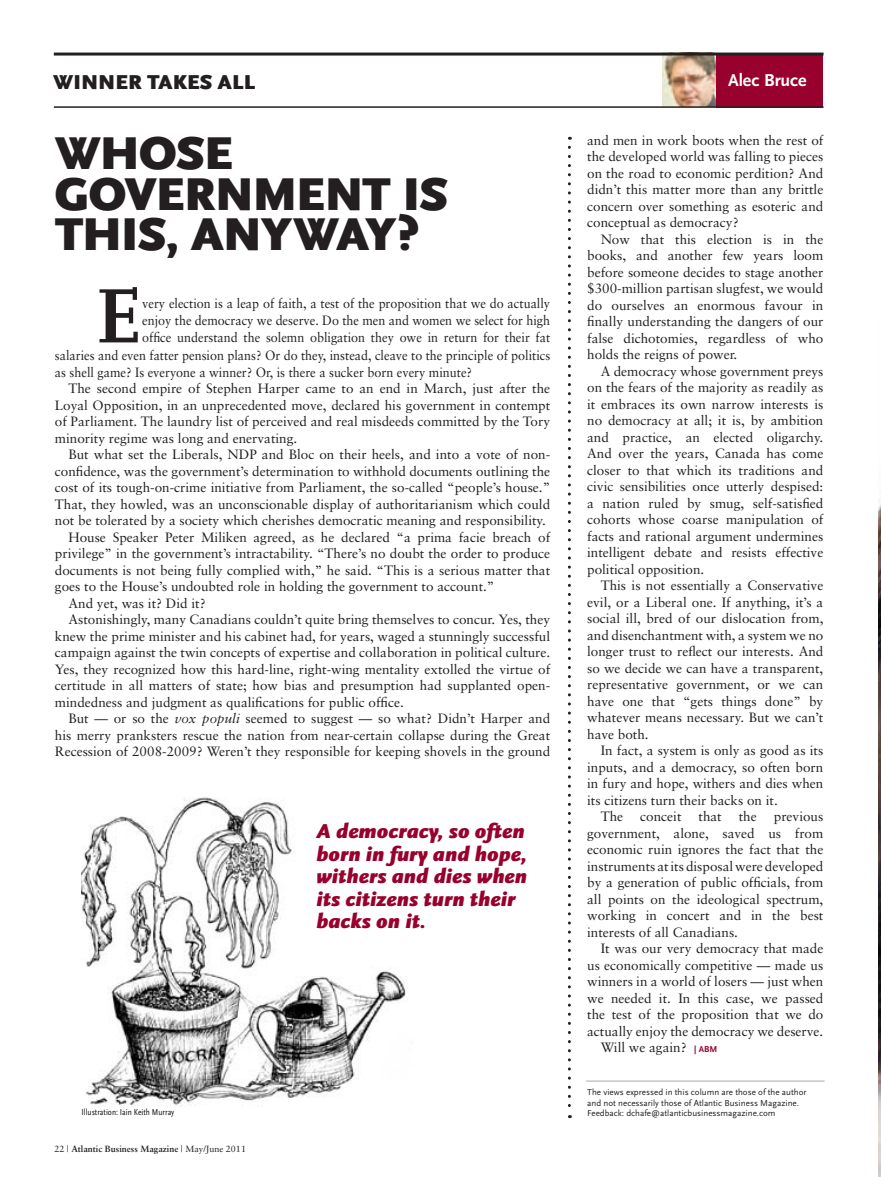
<style>
.page{position:relative;width:881px;height:1177px;background:#fff}
.page>*{position:absolute;margin:0;border:0;box-sizing:border-box;transform-origin:0 0}
.t1{font:700 80.4px "Scala Caps";color:#231f20}
.t2{font:900 48px/40.5px "Scala Sans";letter-spacing:-.025em;color:#231f20}
.t3{font:italic 900 21px/22.5px "Scala Sans";color:#98012d}
.t4{font:900 21px "Scala Sans";color:#231f20}
.t5{font:18px "Scala Sans Bold LF";letter-spacing:-.005em;color:#fff}
.t6{font:13.5px/16.5px "Sabon";color:#231f20;text-align:justify}
.t7{font:13.5px "Sabon";color:#231f20;scale:.93 1}
.t8{font:9px/10.5px "Scala Sans";color:#231f20}
.t9{font:700 9px "Sabon";color:#231f20}
.t10{font:condensed 9px "Scala Sans";color:#231f20}
.s1{font-style:italic}
.s2{font-weight:400}
.s3{font-family:"Scala Sans Bold SC";font-size:9px;color:#98012d}
</style>
<div class="page">
<img style="left:81px;top:797px;width:326px;height:310px">
<img style="left:663px;top:56px;width:53px;height:50px">
<div style="left:716px;top:53px;width:107px;height:55px;background:#98012d"></div>
<hr style="left:586px;top:1080px;width:238px;height:1px;background:#a8a9ad">
<hr style="left:54px;top:106px;width:769px;height:2px;background:#231f20">
<hr style="left:54px;top:53px;width:769px;height:3px;background:#231f20">
<svg style="left:568px;top:147px;width:3px;height:971px"></svg>
<img style="left:878px;top:499px;width:3px;height:675px">
<h3 class="t4" style="left:53px;top:71px;width:204px">WINNER TAKES ALL</h3>
<h3 class="t5" style="left:728px;top:70px;width:80px">Alec Bruce</h3>
<h2 class="t2" style="left:55px;top:135px;width:394px">WHOSE<br>GOVERNMENT IS<br>THIS, ANYWAY?</h2>
<h1 class="t1" style="left:95px;top:271px;width:48px">E</h1>
<p class="t7" style="left:142px;top:295px;width:440px">very election is a leap of faith, a test of the proposition that we do actually</p>
<p class="t7" style="left:142px;top:312px;width:440px">enjoy the democracy we deserve. Do the men and women we select for high</p>
<p class="t7" style="left:142px;top:330px;width:440px">office understand the solemn obligation they owe in return for their fat</p>
<p class="t7" style="left:55px;top:347px;width:534px">salaries and even fatter pension plans? Or do they, instead, cleave to the principle of politics</p>
<p class="t7" style="left:55px;top:364px;width:450px">as shell game? Is everyone a winner? Or, is there a sucker born every minute?</p>
<p class="t6" style="left:68px;top:380px;width:483px">The second empire of Stephen Harper came to an end in March, just after the</p>
<p class="t6" style="left:55px;top:397px;width:497px">Loyal Opposition, in an unprecedented move, declared his government in contempt</p>
<p class="t6" style="left:55px;top:413px;width:497px">of Parliament. The laundry list of perceived and real misdeeds committed by the Tory</p>
<p class="t6" style="left:55px;top:430px;width:244px">minority regime was long and enervating.</p>
<p class="t6" style="left:68px;top:446px;width:483px">But what set the Liberals, NDP and Bloc on their heels, and into a vote of non-</p>
<p class="t6" style="left:55px;top:463px;width:497px">confidence, was the government’s determination to withhold documents outlining the</p>
<p class="t6" style="left:55px;top:479px;width:497px">cost of its tough-on-crime initiative from Parliament, the so-called “people’s house.”</p>
<p class="t6" style="left:55px;top:496px;width:497px">That, they howled, was an unconscionable display of authoritarianism which could</p>
<p class="t6" style="left:55px;top:512px;width:492px">not be tolerated by a society which cherishes democratic meaning and responsibility.</p>
<p class="t6" style="left:68px;top:529px;width:483px">House Speaker Peter Miliken agreed, as he declared “a prima facie breach of</p>
<p class="t6" style="left:55px;top:545px;width:497px">privilege” in the government’s intractability. “There’s no doubt the order to produce</p>
<p class="t6" style="left:55px;top:562px;width:497px">documents is not being fully complied with,” he said. “This is a serious matter that</p>
<p class="t6" style="left:55px;top:578px;width:441px">goes to the House’s undoubted role in holding the government to account.”</p>
<p class="t6" style="left:68px;top:595px;width:139px">And yet, was it? Did it?</p>
<p class="t6" style="left:68px;top:611px;width:483px">Astonishingly, many Canadians couldn’t quite bring themselves to concur. Yes, they</p>
<p class="t6" style="left:55px;top:628px;width:497px">knew the prime minister and his cabinet had, for years, waged a stunningly successful</p>
<p class="t6" style="left:55px;top:644px;width:497px">campaign against the twin concepts of expertise and collaboration in political culture.</p>
<p class="t6" style="left:55px;top:661px;width:497px">Yes, they recognized how this hard-line, right-wing mentality extolled the virtue of</p>
<p class="t6" style="left:55px;top:677px;width:497px">certitude in all matters of state; how bias and presumption had supplanted open-</p>
<p class="t6" style="left:55px;top:694px;width:350px">mindedness and judgment as qualifications for public office.</p>
<p class="t6" style="left:68px;top:710px;width:483px">But — or so the <span class="s1">vox populi</span> seemed to suggest — so what? Didn’t Harper and</p>
<p class="t6" style="left:55px;top:727px;width:497px">his merry pranksters rescue the nation from near-certain collapse during the Great</p>
<p class="t6" style="left:55px;top:743px;width:497px">Recession of 2008-2009? Weren’t they responsible for keeping shovels in the ground</p>
<h3 class="t3" style="left:316px;top:821px;width:212px">A democracy, so often born in fury and hope, withers and dies when its citizens turn their backs on it.</h3>
<p class="t10" style="left:81px;top:1107px;width:94px">Illustration: Iain Keith Murray</p>
<p class="t9" style="left:54px;top:1143px;width:193px"><span class="s2">22 |</span> Atlantic Business Magazine <span class="s2">| May/June 2011</span></p>
<p class="t6" style="left:587px;top:132px;width:238px">and men in work boots when the rest of the developed world was falling to pieces on the road to economic perdition? And didn’t this matter more than any brittle concern over something as esoteric and conceptual as democracy?</p>
<p class="t6" style="left:587px;top:230px;width:238px;text-indent:14px">Now that this election is in the books, and another few years loom before someone decides to stage another $300-million partisan slugfest, we would do ourselves an enormous favour in finally understanding the dangers of our false dichotomies, regardless of who holds the reigns of power.</p>
<p class="t6" style="left:587px;top:362px;width:238px;text-indent:14px">A democracy whose government preys on the fears of the majority as readily as it embraces its own narrow interests is no democracy at all; it is, by ambition and practice, an elected oligarchy.<br>And over the years, Canada has come closer to that which its traditions and civic sensibilities once utterly despised: a nation ruled by smug, self-satisfied cohorts whose coarse manipulation of facts and rational argument undermines intelligent debate and resists effective political opposition.</p>
<p class="t6" style="left:587px;top:577px;width:238px;text-indent:14px">This is not essentially a Conservative evil, or a Liberal one. If anything, it’s a social ill, bred of our dislocation from, and disenchantment with, a system we no longer trust to reflect our interests. And so we decide we can have a transparent, representative government, or we can have one that “gets things done” by whatever means necessary. But we can’t have both.</p>
<p class="t6" style="left:601px;top:742px;width:224px">In fact, a system is only as good as its</p>
<p class="t6" style="left:587px;top:758px;width:238px">inputs, and a democracy, so often born</p>
<p class="t6" style="left:587px;top:775px;width:238px">in fury and hope, withers and dies when</p>
<p class="t6" style="left:587px;top:791px;width:192px">its citizens turn their backs on it.</p>
<p class="t6" style="left:601px;top:808px;width:24px">The</p>
<p class="t6" style="left:640px;top:808px;width:43px">conceit</p>
<p class="t6" style="left:698px;top:808px;width:25px">that</p>
<p class="t6" style="left:739px;top:808px;width:19px">the</p>
<p class="t6" style="left:587px;top:808px;width:238px;text-indent:187px">previous government, alone, saved us from economic ruin ignores the fact that the instruments at its disposal were developed by a generation of public officials, from all points on the ideological spectrum, working in concert and in the best interests of all Canadians.</p>
<p class="t6" style="left:601px;top:940px;width:224px">It was our very democracy that made</p>
<p class="t6" style="left:587px;top:956px;width:238px">us economically competitive — made us</p>
<p class="t6" style="left:587px;top:973px;width:238px">winners in a world of losers — just when</p>
<p class="t6" style="left:587px;top:989px;width:238px">we needed it. In this case, we passed</p>
<p class="t6" style="left:587px;top:1006px;width:238px">the test of the proposition that we do</p>
<p class="t6" style="left:587px;top:1022px;width:238px">actually enjoy the democracy we deserve.</p>
<p class="t6" style="left:601px;top:1039px;width:118px">Will we again? <span class="s3">| ABM</span></p>
<p class="t8" style="left:587px;top:1087px;width:221px">The views expressed in this column are those of the author and not necessarily those of Atlantic Business Magazine.<br>Feedback: dchafe@atlanticbusinessmagazine.com</p>
</div>
